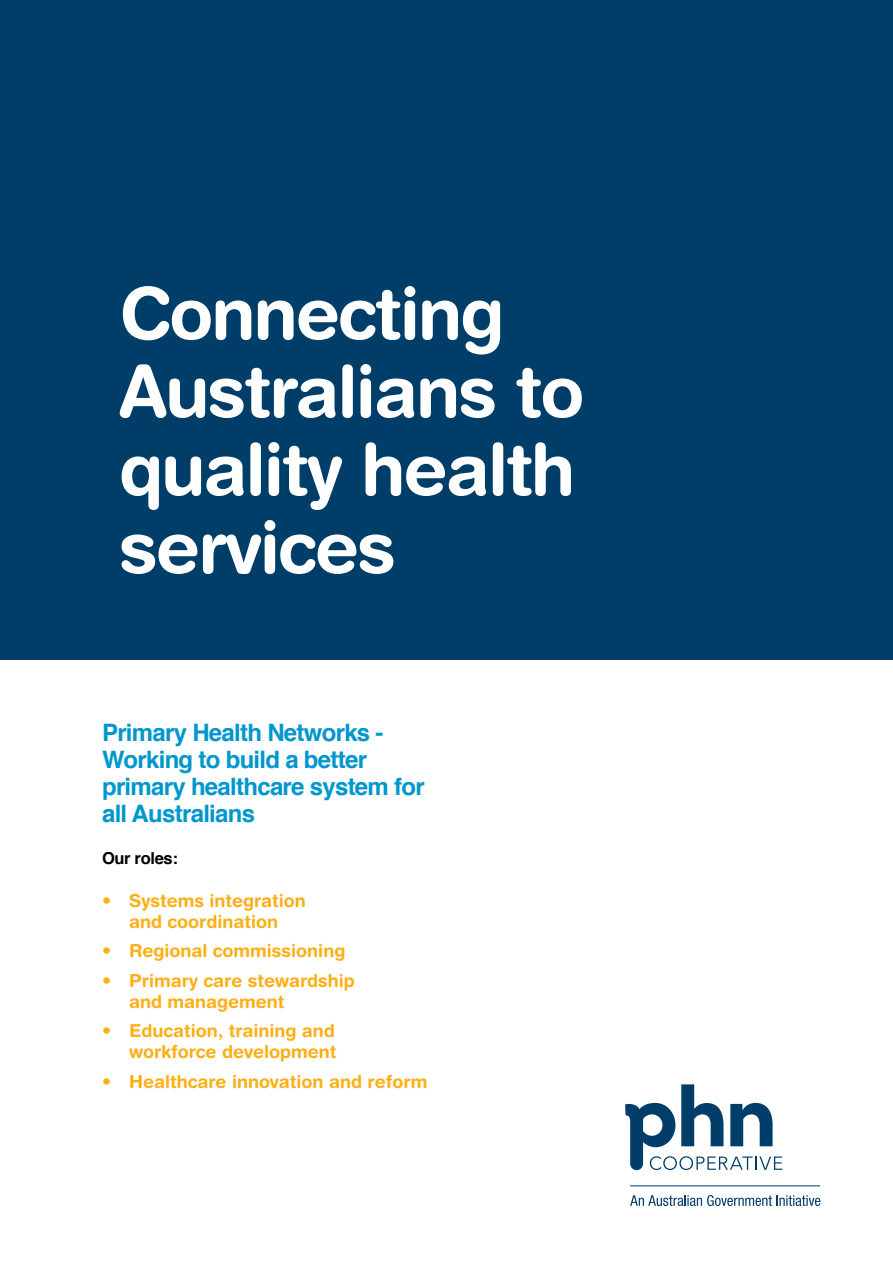
<style>
.page{position:relative;width:893px;height:1263px;background:#fff}
.page>*{position:absolute;margin:0;border:0;box-sizing:border-box;transform-origin:0 0}
.t1{font:700 72px/78px "Helvetica Rounded LT Pro";letter-spacing:-.025em;color:#fff}
.t2{font:700 24px/27px "Helvetica";letter-spacing:-.03em;color:#0096ce}
.t3{font:700 18px/21px "Helvetica Rounded LT Pro";color:#fcaf17;text-align:center}
.t4{font:700 16.5px "Helvetica";letter-spacing:-.02em;color:#000}
</style>
<div class="page">
<div style="left:0;top:0;width:893px;height:659px;background:#003e6a"></div>
<svg style="left:625px;top:1084px;width:157px;height:86px"></svg>
<svg style="left:630px;top:1195px;width:190px;height:11px"></svg>
<hr style="left:630px;top:1185px;width:190px;height:1px;background:#003e6a">
<h1 class="t1" style="left:119px;top:273px;width:467px">Connecting<br>Australians to quality health services</h1>
<h2 class="t2" style="left:102px;top:719px;width:324px">Primary Health Networks -<br>Working to build a better primary healthcare system for all Australians</h2>
<p class="t4" style="left:102px;top:845px;width:77px">Our roles:</p>
<p class="t3" style="left:102px;top:889px;width:205px">• Systems integration and coordination</p>
<p class="t3" style="left:102px;top:940px;width:245px">• Regional commissioning</p>
<p class="t3" style="left:129px;top:969px;width:227px;text-align:left;text-indent:-27px">• Primary care stewardship and management</p>
<p class="t3" style="left:102px;top:1020px;width:236px;text-align:right">• Education, training and workforce development</p>
<p class="t3" style="left:102px;top:1070px;width:327px">• Healthcare innovation and reform</p>
</div>
